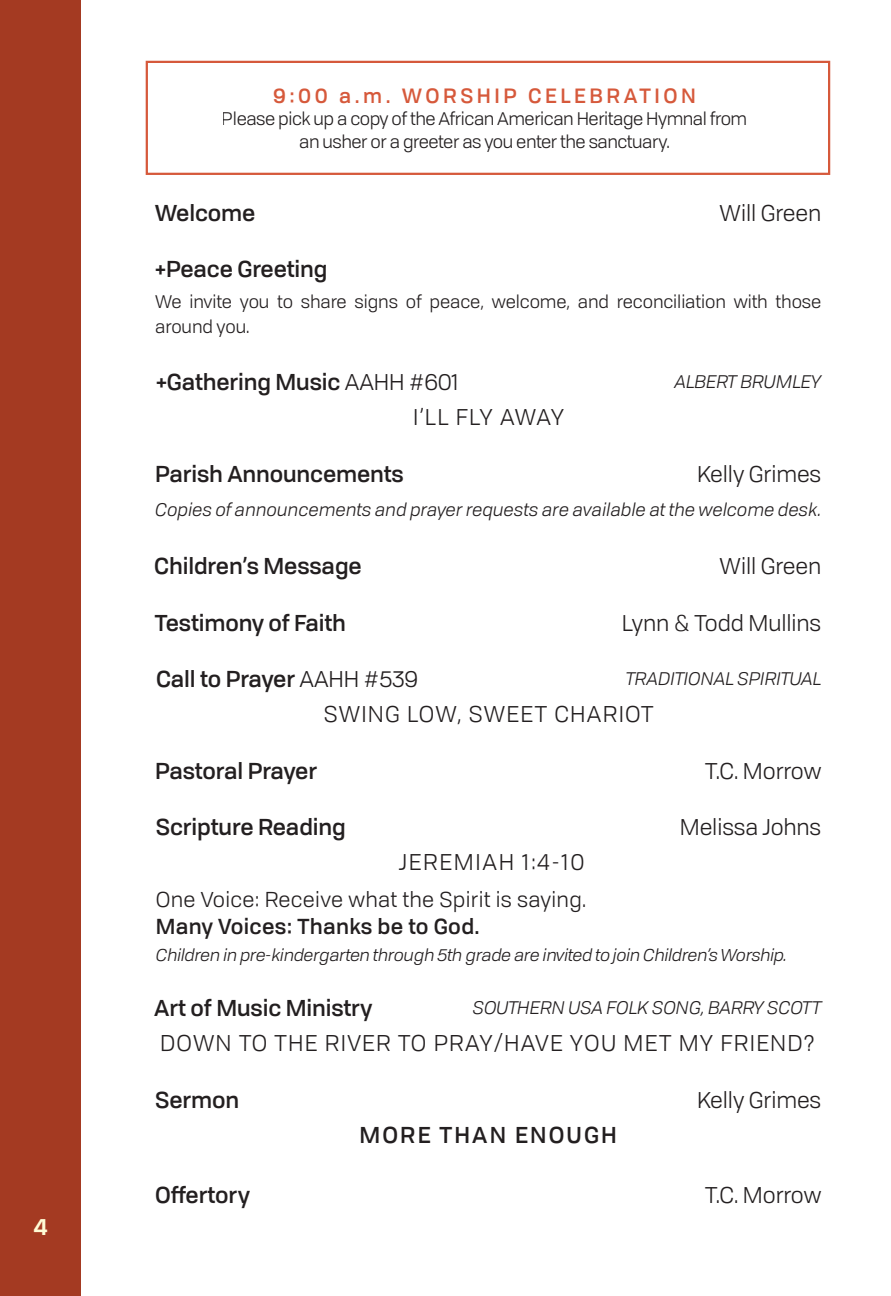
<style>
.page{position:relative;width:891px;height:1296px;background:#fff}
.page>*{position:absolute;margin:0;border:0;box-sizing:border-box;transform-origin:0 0}
.t1{font:500 22.5px "Tofino Pro Personal";letter-spacing:-.005em;color:#231f20}
.t2{font:22.5px "Tofino Pro Personal";letter-spacing:-.005em;color:#231f20}
.t3{font:22.5px "Tofino Pro Personal";letter-spacing:.055em;color:#231f20}
.t4{font:22.5px "Tofino Pro Personal";letter-spacing:.075em;color:#231f20}
.t5{font:500 22.5px "Tofino Pro Personal";letter-spacing:.095em;color:#231f20}
.t6{font:22.5px "Tofino Pro Personal";letter-spacing:.015em;color:#231f20}
.t7{font:600 22.5px "Tofino Pro Personal";color:#fffbd6}
.t8{font:21.15px "Tofino Pro Personal";letter-spacing:.015em;color:#231f20}
.t9{font:500 21.15px "Tofino Pro Personal";letter-spacing:.015em;color:#231f20}
.t10{font:500 20.25px "Tofino Pro Personal";letter-spacing:.175em;color:#d6593b}
.t11{font:italic 18px "Tofino Pro Personal";letter-spacing:-.005em;color:#231f20}
.t12{font:18px/22.5px "Tofino Pro Personal";letter-spacing:-.025em;color:#231f20;text-align:center}
.t13{font:18px/24.8px "Tofino Pro Personal";letter-spacing:-.005em;color:#231f20}
.t14{font:italic 16.88px "Tofino Pro Personal";letter-spacing:-.025em;color:#231f20}
.s1{font-weight:400}
</style>
<div class="page">
<div style="left:0;top:0;width:81px;height:1296px;background:#a43a22"></div>
<div style="left:146px;top:61px;width:684px;height:114px;border:2px solid #d6593b"></div>
<p class="t7" style="left:34px;top:1209px;width:15px">4</p>
<p class="t10" style="left:273px;top:80px;width:424px">9:00 a.m. WORSHIP CELEBRATION</p>
<p class="t12" style="left:222px;top:107px;width:527px">Please pick up a copy of the African American Heritage Hymnal from an usher or a greeter as you enter the sanctuary.</p>
<p class="t1" style="left:155px;top:195px;width:102px">Welcome</p>
<p class="t2" style="left:720px;top:197px;width:103px">Will Green</p>
<p class="t1" style="left:155px;top:251px;width:174px">+Peace Greeting</p>
<p class="t13" style="left:155px;top:288px;width:668px">We invite you to share signs of peace, welcome, and reconciliation with those around you.</p>
<p class="t1" style="left:156px;top:364px;width:304px">+Gathering Music <span class="s1">AAHH #601</span></p>
<p class="t11" style="left:675px;top:369px;width:148px">ALBERT BRUMLEY</p>
<p class="t6" style="left:413px;top:401px;width:152px">I’LL FLY AWAY</p>
<p class="t1" style="left:155px;top:457px;width:250px">Parish Announcements</p>
<p class="t2" style="left:697px;top:458px;width:126px">Kelly Grimes</p>
<p class="t11" style="left:155px;top:497px;width:668px">Copies of announcements and prayer requests are available at the welcome desk.</p>
<p class="t1" style="left:154px;top:549px;width:209px">Children’s Message</p>
<p class="t2" style="left:720px;top:550px;width:103px">Will Green</p>
<p class="t1" style="left:155px;top:605px;width:193px">Testimony of Faith</p>
<p class="t2" style="left:622px;top:606px;width:201px">Lynn &amp; Todd Mullins</p>
<p class="t1" style="left:156px;top:661px;width:264px">Call to Prayer <span class="s1">AAHH #539</span></p>
<p class="t11" style="left:626px;top:666px;width:196px">TRADITIONAL SPIRITUAL</p>
<p class="t3" style="left:324px;top:698px;width:331px">SWING LOW, SWEET CHARIOT</p>
<p class="t1" style="left:155px;top:754px;width:163px">Pastoral Prayer</p>
<p class="t2" style="left:705px;top:755px;width:118px">T.C. Morrow</p>
<p class="t1" style="left:156px;top:809px;width:191px">Scripture Reading</p>
<p class="t2" style="left:680px;top:811px;width:143px">Melissa Johns</p>
<p class="t4" style="left:399px;top:846px;width:187px">JEREMIAH 1:4-10</p>
<p class="t8" style="left:156px;top:884px;width:432px">One Voice: Receive what the Spirit is saying.</p>
<p class="t9" style="left:156px;top:910px;width:325px">Many Voices: Thanks be to God.</p>
<p class="t14" style="left:156px;top:942px;width:633px">Children in pre-kindergarten through 5th grade are invited to join Children’s Worship.</p>
<p class="t1" style="left:154px;top:990px;width:220px">Art of Music Ministry</p>
<p class="t11" style="left:473px;top:995px;width:350px">SOUTHERN USA FOLK SONG, BARRY SCOTT</p>
<p class="t3" style="left:160px;top:1027px;width:657px">DOWN TO THE RIVER TO PRAY/HAVE YOU MET MY FRIEND?</p>
<p class="t1" style="left:155px;top:1082px;width:86px">Sermon</p>
<p class="t2" style="left:697px;top:1083px;width:126px">Kelly Grimes</p>
<p class="t5" style="left:359px;top:1118px;width:259px">MORE THAN ENOUGH</p>
<p class="t1" style="left:155px;top:1178px;width:96px">Offertory</p>
<p class="t2" style="left:705px;top:1179px;width:118px">T.C. Morrow</p>
</div>
